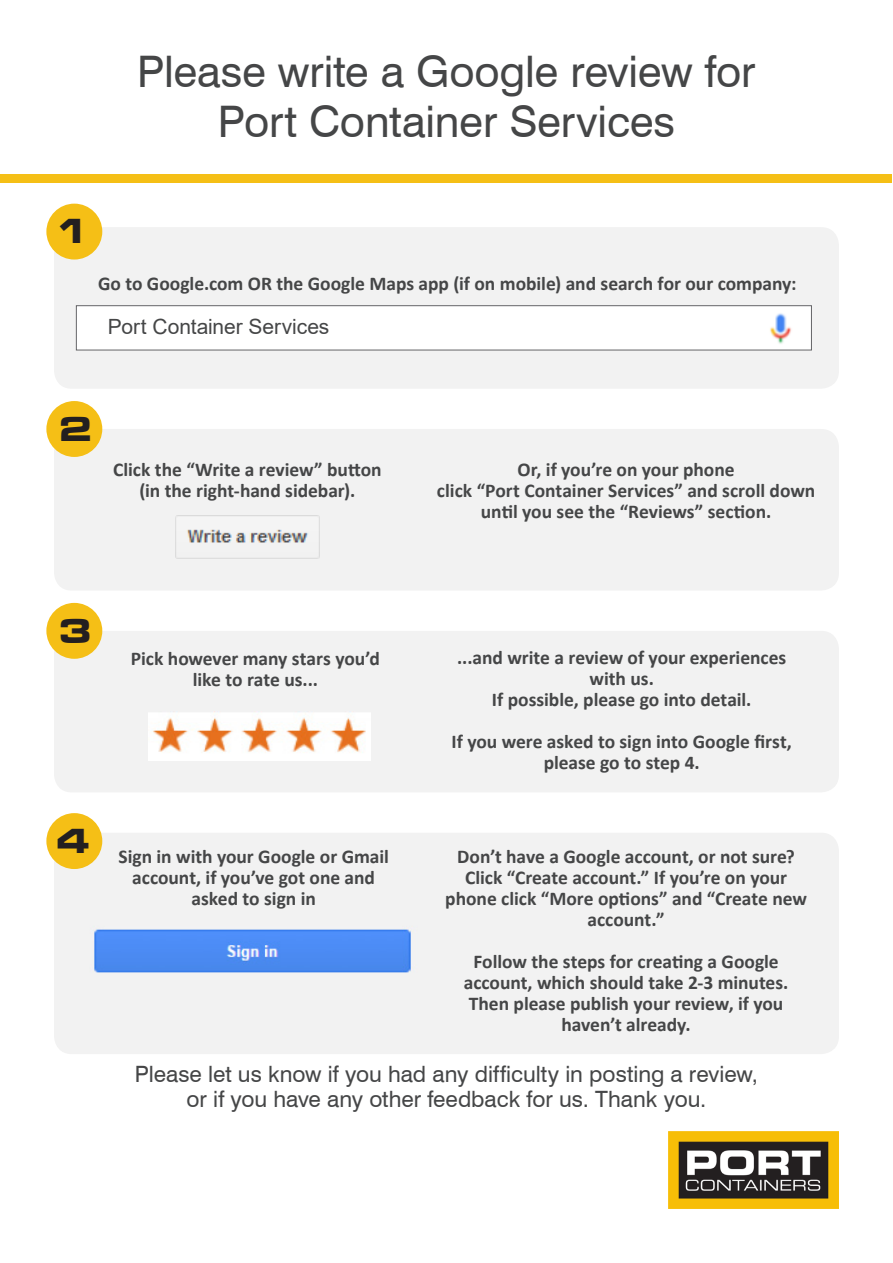
<style>
.page{position:relative;width:893px;height:1263px;background:#fff}
.page>*{position:absolute;margin:0;border:0;box-sizing:border-box;transform-origin:0 0}
.t1{font:43.5px "Swiss 721 BT";letter-spacing:-.005em;color:#454647}
.t2{font:36px "Microgramma D Bold Exte";color:#231f20}
.t3{font:22.5px "Swiss 721 BT";color:#454647}
.t4{font:21px "Arial";letter-spacing:-.005em;color:#454647}
.t5{font:700 19.5px/21px "Calibri";letter-spacing:-.005em;color:#454647;text-align:center}
</style>
<div class="page">
<div style="left:1px;top:174px;width:891px;height:9px;background:#f5bf16"></div>
<div style="left:54px;top:227px;width:785px;height:162px;background:#f2f2f2;border-radius:18px"></div>
<div style="left:54px;top:429px;width:785px;height:162px;background:#f2f2f2;border-radius:18px"></div>
<div style="left:54px;top:631px;width:785px;height:161px;background:#f2f2f2;border-radius:18px"></div>
<div style="left:54px;top:833px;width:785px;height:221px;background:#f2f2f2;border-radius:18px"></div>
<div style="left:46px;top:204px;width:56px;height:56px;background:#f5bf16;border-radius:50%"></div>
<div style="left:46px;top:401px;width:56px;height:56px;background:#f5bf16;border-radius:50%"></div>
<div style="left:46px;top:603px;width:56px;height:56px;background:#f5bf16;border-radius:50%"></div>
<div style="left:46px;top:813px;width:56px;height:56px;background:#f5bf16;border-radius:50%"></div>
<img style="left:668px;top:1131px;width:171px;height:78px">
<div style="left:76px;top:305px;width:736px;height:45px;background:#fff;border:1px solid #656568"></div>
<img style="left:175px;top:516px;width:145px;height:42px">
<img style="left:770px;top:313px;width:22px;height:31px">
<img style="left:148px;top:712px;width:222px;height:49px">
<img style="left:94px;top:929px;width:317px;height:44px">
<p class="t1" style="left:137px;top:45px;width:620px">Please write a Google review for</p>
<p class="t1" style="left:218px;top:95px;width:459px">Port Container Services</p>
<p class="t2" style="left:56px;top:207px;width:34px">1</p>
<p class="t5" style="left:98px;top:272px;width:700px">Go to Google.com OR the Google Maps app (if on mobile) and search for our company:</p>
<p class="t4" style="left:108px;top:312px;width:223px">Port Container Services</p>
<p class="t2" style="left:59px;top:404px;width:34px">2</p>
<p class="t5" style="left:113px;top:458px;width:270px">Click the “Write a review” button</p>
<p class="t5" style="left:139px;top:479px;width:217px">(in the right-hand sidebar).</p>
<p class="t5" style="left:518px;top:458px;width:219px">Or, if you’re on your phone</p>
<p class="t5" style="left:437px;top:479px;width:380px">click “Port Container Services” and scroll down until you see the “Reviews” section.</p>
<p class="t2" style="left:59px;top:606px;width:34px">3</p>
<p class="t2" style="left:56px;top:816px;width:34px">4</p>
<p class="t5" style="left:131px;top:647px;width:250px">Pick however many stars you’d</p>
<p class="t5" style="left:193px;top:668px;width:127px">like to rate us...</p>
<p class="t5" style="left:119px;top:845px;width:272px">Sign in with your Google or Gmail account, if you’ve got one and asked to sign in</p>
<p class="t5" style="left:457px;top:647px;width:331px">...and write a review of your experiences with us.</p>
<p class="t5" style="left:492px;top:689px;width:261px">If possible, please go into detail.</p>
<p class="t5" style="left:452px;top:731px;width:342px">If you were asked to sign into Google first,</p>
<p class="t5" style="left:544px;top:752px;width:158px">please go to step 4.</p>
<p class="t5" style="left:445px;top:845px;width:363px">Don’t have a Google account, or not sure?<br>Click “Create account.” If you’re on your phone click “More options” and “Create new account.”</p>
<p class="t5" style="left:464px;top:950px;width:326px">Follow the steps for creating a Google account, which should take 2-3 minutes.<br>Then please publish your review, if you haven’t already.</p>
<p class="t3" style="left:135px;top:1060px;width:625px">Please let us know if you had any difficulty in posting a review,</p>
<p class="t3" style="left:187px;top:1086px;width:521px">or if you have any other feedback for us. Thank you.</p>
</div>
